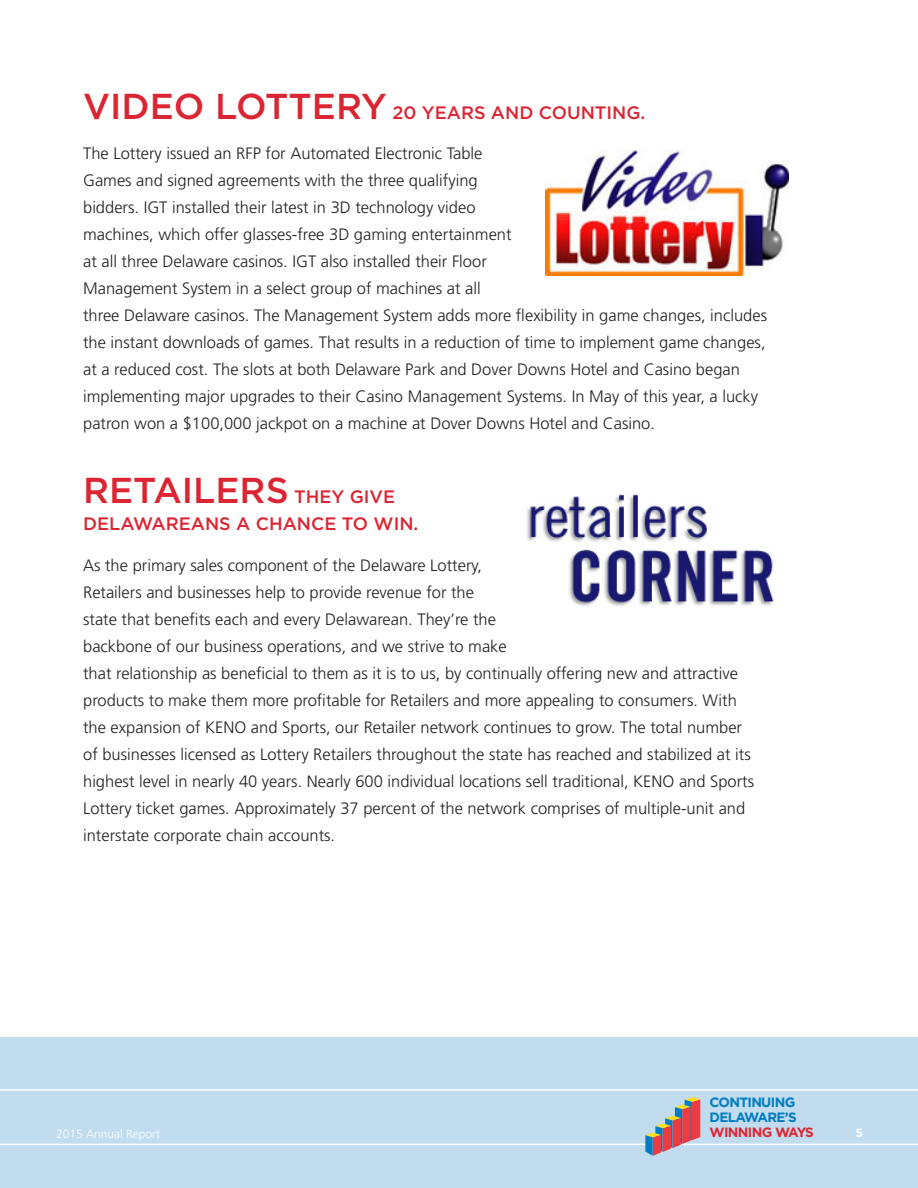
<style>
.page{position:relative;width:918px;height:1188px;background:#fff}
.page>*{position:absolute;margin:0;border:0;box-sizing:border-box;transform-origin:0 0}
.t1{font:500 36px "Gotham";color:#dc2532}
.t2{font:500 18px "Gotham";color:#dc2532}
.t3{font:300 16.5px/27px "Frutiger";color:#231f20}
.Cover_Head{font:700 13.5px/15px "Gotham";letter-spacing:-.05em;color:#007cc2}
.t4{font:300 12px "Frutiger";color:#fff}
.t5{font:700 12px "Gotham";color:#fff}
.s1{font-size:36px}
.s2{font-size:18px}
.s3{color:#dc2532}
</style>
<div class="page">
<div style="left:0;top:1037px;width:918px;height:151px;background:#c0dcee"></div>
<hr style="left:0;top:1089px;width:918px;height:2px;background:#fff">
<hr style="left:0;top:1037px;width:918px;height:1px;background:#fff">
<hr style="left:0;top:1144px;width:918px;height:1px;background:#fff">
<hr style="left:0;top:1187px;width:918px;height:1px;background:#fff">
<svg style="left:645px;top:1097px;width:55px;height:59px"></svg>
<img style="left:546px;top:149px;width:242px;height:127px">
<img style="left:527px;top:494px;width:247px;height:112px">
<p class="t2" style="left:83px;top:102px;width:564px"><span class="s1">VIDEO LOTTERY</span> 20 YEARS AND COUNTING.</p>
<p class="t3" style="left:83px;top:140px;width:685px">The Lottery issued an RFP for Automated Electronic Table<br>Games and signed agreements with the three qualifying<br>bidders. IGT installed their latest in 3D technology video<br>machines, which offer glasses-free 3D gaming entertainment<br>at all three Delaware casinos. IGT also installed their Floor<br>Management System in a select group of machines at all<br>three Delaware casinos. The Management System adds more flexibility in game changes, includes the instant downloads of games. That results in a reduction of time to implement game changes, at a reduced cost. The slots at both Delaware Park and Dover Downs Hotel and Casino began implementing major upgrades to their Casino Management Systems. In May of this year, a lucky patron won a $100,000 jackpot on a machine at Dover Downs Hotel and Casino.</p>
<p class="t1" style="left:83px;top:470px;width:314px">RETAILERS <span class="s2">THEY GIVE</span></p>
<p class="t2" style="left:83px;top:514px;width:337px">DELAWAREANS A CHANCE TO WIN.</p>
<p class="t3" style="left:83px;top:552px;width:673px">As the primary sales component of the Delaware Lottery,<br>Retailers and businesses help to provide revenue for the<br>state that benefits each and every Delawarean. They’re the<br>backbone of our business operations, and we strive to make<br>that relationship as beneficial to them as it is to us, by continually offering new and attractive products to make them more profitable for Retailers and more appealing to consumers. With the expansion of KENO and Sports, our Retailer network continues to grow. The total number of businesses licensed as Lottery Retailers throughout the state has reached and stabilized at its highest level in nearly 40 years. Nearly 600 individual locations sell traditional, KENO and Sports Lottery ticket games. Approximately 37 percent of the network comprises of multiple-unit and interstate corporate chain accounts.</p>
<p class="Cover_Head" style="left:710px;top:1095px;width:106px">CONTINUING<br>DELAWARE’S<br><span class="s3">WINNING WAYS</span></p>
<p class="t4" style="left:56px;top:1127px;width:106px">2015 Annual Report</p>
<p class="t5" style="left:855px;top:1126px;width:9px">5</p>
</div>
